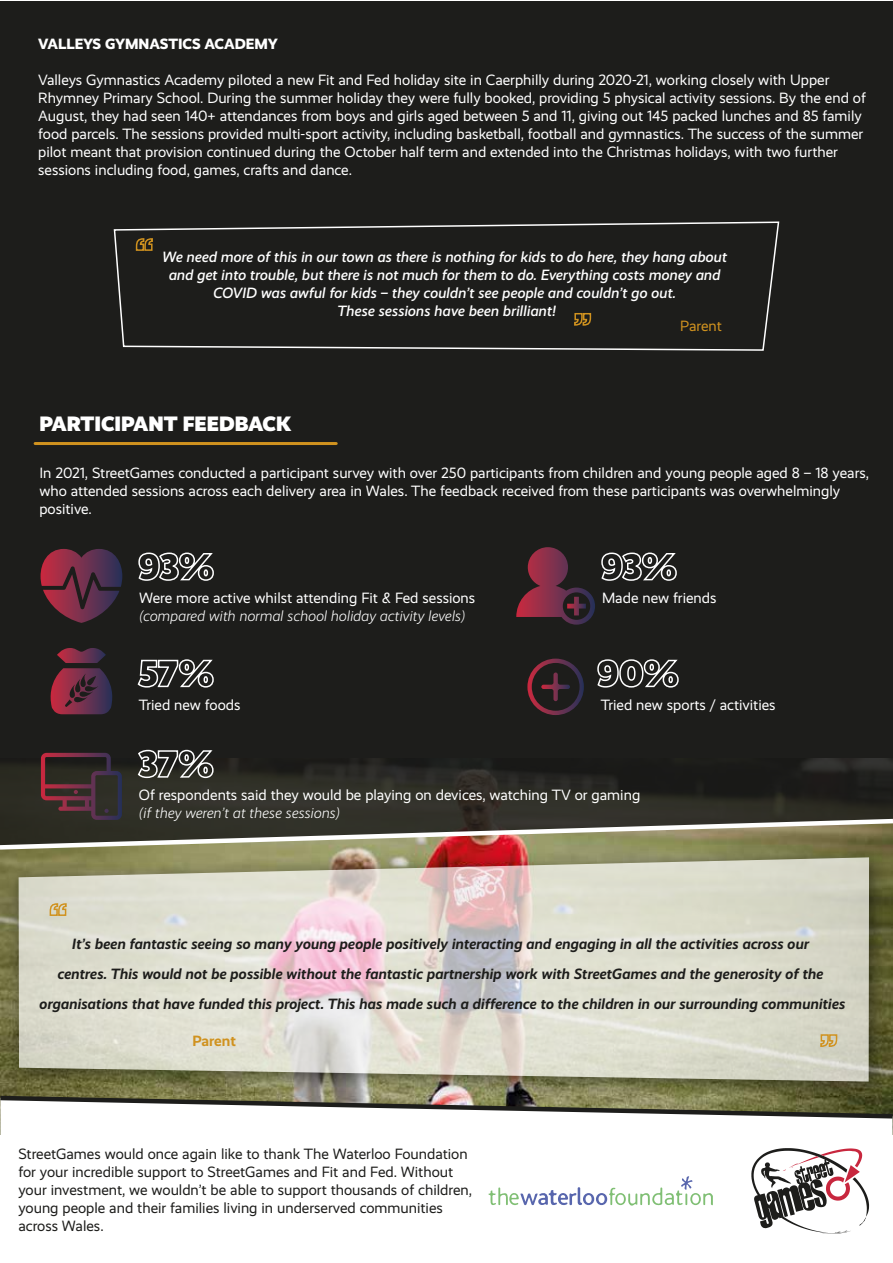
<style>
.page{position:relative;width:893px;height:1263px;background:#fff}
.page>*{position:absolute;margin:0;border:0;box-sizing:border-box;transform-origin:0 0}
.t1{font:900 21px "Realist";color:#fff}
.t2{font:15px/18px "Realist";color:#fff}
.t3{font:italic 700 15px/30px "Realist";color:#1d1d1b;text-align:center}
.t4{font:15px/18px "Realist";color:#1d1d1b}
.t5{font:italic 500 15px/18px "Realist";color:#fff;text-align:center}
.t6{font:italic 300 15px "Realist";color:#fff}
.t7{font:800 15px "Realist";letter-spacing:-.005em;color:#fff}
.t8{font:15px "Realist";letter-spacing:-.005em;color:#d0921f}
.t9{font:700 15px "Realist";letter-spacing:-.01em;color:#d0921f}
</style>
<div class="page">
<div style="left:0;top:1px;width:893px;height:748px;background:#1d1d1b"></div>
<div style="left:113px;top:221px;width:667px;height:131px;background:#1d1d1b"></div>
<svg style="left:135px;top:237px;width:19px;height:15px"></svg>
<svg style="left:573px;top:312px;width:19px;height:14px"></svg>
<hr style="left:35px;top:442px;width:301px;height:3px;background:#d0921f">
<svg style="left:751px;top:1148px;width:118px;height:86px"></svg>
<svg style="left:489px;top:1176px;width:224px;height:30px"></svg>
<svg style="left:0;top:1107px;width:893px;height:14px"></svg>
<img style="left:0;top:852px;width:893px;height:255px">
<svg style="left:19px;top:857px;width:850px;height:224px;background:#d6d2c5"></svg>
<svg style="left:49px;top:902px;width:18px;height:15px"></svg>
<svg style="left:819px;top:1033px;width:19px;height:15px"></svg>
<svg style="left:41px;top:549px;width:81px;height:74px;background:#5b293d"></svg>
<svg style="left:138px;top:552px;width:77px;height:30px;background:#5b5b5a"></svg>
<svg style="left:516px;top:547px;width:162px;height:78px;background:#422d32"></svg>
<svg style="left:596px;top:658px;width:83px;height:30px;background:#575756"></svg>
<svg style="left:527px;top:659px;width:57px;height:56px;background:#372229"></svg>
<svg style="left:137px;top:658px;width:78px;height:30px;background:#585856"></svg>
<svg style="left:46px;top:647px;width:71px;height:67px;background:#532838"></svg>
<svg style="left:0;top:749px;width:893px;height:103px;background:#454136"></svg>
<p class="t7" style="left:38px;top:35px;width:241px">VALLEYS GYMNASTICS ACADEMY</p>
<p class="t2" style="left:38px;top:71px;width:829px">Valleys Gymnastics Academy piloted a new Fit and Fed holiday site in Caerphilly during 2020-21, working closely with Upper Rhymney Primary School. During the summer holiday they were fully booked, providing 5 physical activity sessions. By the end of August, they had seen 140+ attendances from boys and girls aged between 5 and 11, giving out 145 packed lunches and 85 family food parcels. The sessions provided multi-sport activity, including basketball, football and gymnastics. The success of the summer pilot meant that provision continued during the October half term and extended into the Christmas holidays, with two further sessions including food, games, crafts and dance.</p>
<p class="t5" style="left:162px;top:248px;width:566px">We need more of this in our town as there is nothing for kids to do here, they hang about and get into trouble, but there is not much for them to do. Everything costs money and COVID was awful for kids – they couldn’t see people and couldn’t go out.<br>These sessions have been brilliant!</p>
<p class="t8" style="left:680px;top:317px;width:43px">Parent</p>
<h1 class="t1" style="left:40px;top:411px;width:253px">PARTICIPANT FEEDBACK</h1>
<p class="t2" style="left:39px;top:464px;width:831px">In 2021, StreetGames conducted a participant survey with over 250 participants from children and young people aged 8 – 18 years, who attended sessions across each delivery area in Wales. The feedback received from these participants was overwhelmingly positive.</p>
<p class="t2" style="left:139px;top:589px;width:338px">Were more active whilst attending Fit &amp; Fed sessions</p>
<p class="t6" style="left:139px;top:607px;width:328px">(compared with normal school holiday activity levels)</p>
<p class="t2" style="left:602px;top:589px;width:116px">Made new friends</p>
<p class="t2" style="left:139px;top:695px;width:103px">Tried new foods</p>
<p class="t2" style="left:601px;top:695px;width:176px">Tried new sports / activities</p>
<p class="t2" style="left:139px;top:786px;width:503px">Of respondents said they would be playing on devices, watching TV or gaming</p>
<p class="t6" style="left:139px;top:805px;width:202px">(if they weren’t at these sessions)</p>
<p class="t3" style="left:39px;top:929px;width:807px">It’s been fantastic seeing so many young people positively interacting and engaging in all the activities across our<br>centres. This would not be possible without the fantastic partnership work with StreetGames and the generosity of the organisations that have funded this project. This has made such a difference to the children in our surrounding communities</p>
<p class="t9" style="left:192px;top:1032px;width:45px">Parent</p>
<p class="t4" style="left:18px;top:1145px;width:455px">StreetGames would once again like to thank The Waterloo Foundation for your incredible support to StreetGames and Fit and Fed. Without your investment, we wouldn’t be able to support thousands of children, young people and their families living in underserved communities across Wales.</p>
</div>
